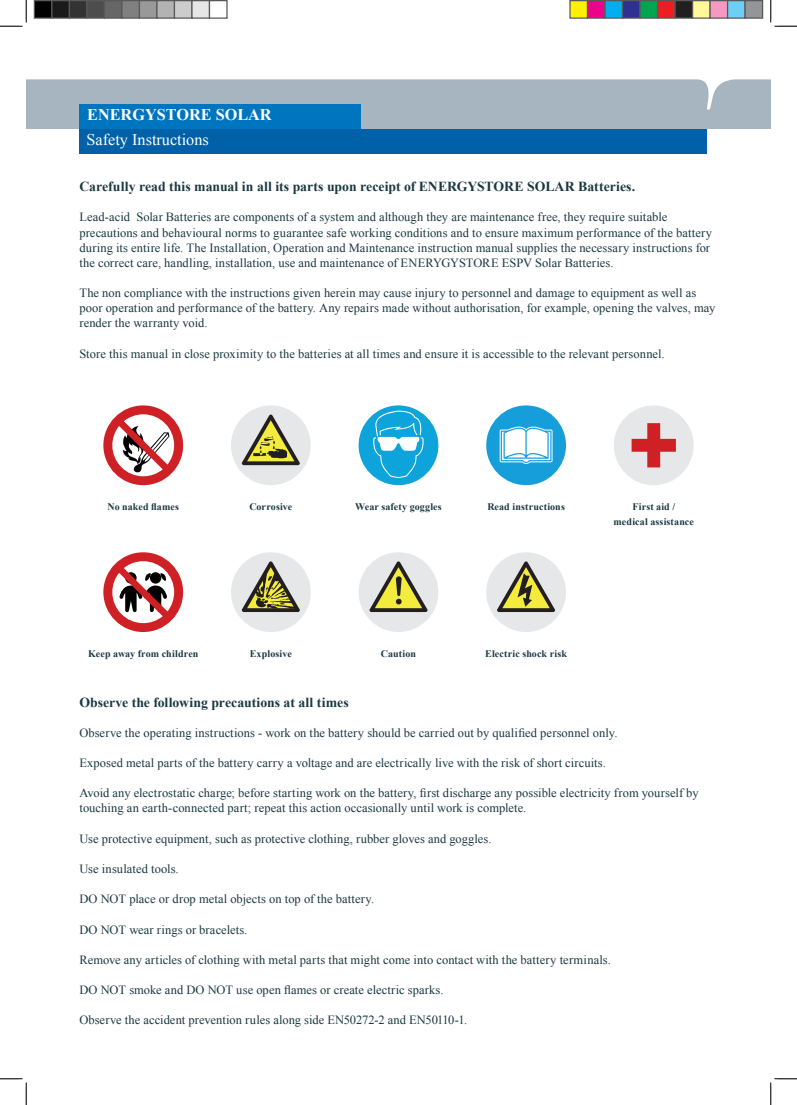
<style>
.page{position:relative;width:797px;height:1105px;background:#fff}
.page>*{position:absolute;margin:0;border:0;box-sizing:border-box;transform-origin:0 0}
.t1{font:16.25px "Times New Roman";color:#fff}
.t2{font:700 16.25px "Times New Roman";color:#fff}
.t3{font:700 13.75px "Times New Roman";color:#1a3842}
.t4{font:12.5px/15.1px "Times New Roman";letter-spacing:.005em;color:#1a3842}
.t5{font:700 10px "Times New Roman";letter-spacing:.01em;color:#1a3842}
</style>
<div class="page">
<div style="left:26px;top:79px;width:744px;height:50px;background:#a6b5bf"></div>
<div style="left:79px;top:104px;width:282px;height:25px;background:#0075bf"></div>
<div style="left:79px;top:129px;width:628px;height:24px;background:#0061a8"></div>
<div style="left:614px;top:405px;width:79px;height:80px;background:#e6e7e9;border-radius:50%"></div>
<div style="left:231px;top:552px;width:80px;height:80px;background:#e6e7e9;border-radius:50%"></div>
<svg style="left:242px;top:561px;width:58px;height:51px"></svg>
<div style="left:231px;top:405px;width:80px;height:80px;background:#e6e7e9;border-radius:50%"></div>
<svg style="left:242px;top:415px;width:58px;height:50px"></svg>
<div style="left:486px;top:552px;width:80px;height:80px;background:#e6e7e9;border-radius:50%"></div>
<svg style="left:497px;top:561px;width:58px;height:51px"></svg>
<div style="left:358px;top:552px;width:80px;height:80px;background:#e6e7e9;border-radius:50%"></div>
<svg style="left:369px;top:561px;width:58px;height:51px"></svg>
<div style="left:486px;top:405px;width:80px;height:80px;background:#159eda;border-radius:50%"></div>
<svg style="left:499px;top:427px;width:53px;height:37px;background:#bae2f3"></svg>
<div style="left:358px;top:405px;width:80px;height:80px;background:#0ca4db;border-radius:50%"></div>
<svg style="left:373px;top:411px;width:51px;height:67px"></svg>
<svg style="left:103px;top:405px;width:80px;height:80px"></svg>
<svg style="left:103px;top:552px;width:80px;height:80px"></svg>
<svg style="left:631px;top:423px;width:45px;height:44px"></svg>
<svg style="left:0;top:0;width:27px;height:27px"></svg>
<svg style="left:0;top:1078px;width:27px;height:27px"></svg>
<svg style="left:770px;top:0;width:27px;height:27px"></svg>
<svg style="left:770px;top:1078px;width:27px;height:27px"></svg>
<div style="left:34px;top:1px;width:18px;height:17px;background:#000"></div>
<div style="left:34px;top:0;width:18px;height:19px;border:1px solid #595959"></div>
<div style="left:52px;top:1px;width:17px;height:17px;background:#1a1a1a"></div>
<div style="left:51px;top:0;width:19px;height:19px;border:1px solid #595959"></div>
<div style="left:69px;top:1px;width:18px;height:17px;background:#333"></div>
<div style="left:69px;top:0;width:19px;height:19px;border:1px solid #595959"></div>
<div style="left:87px;top:1px;width:17px;height:17px;background:#4d4d4d"></div>
<div style="left:86px;top:0;width:19px;height:19px;border:1px solid #595959"></div>
<div style="left:104px;top:1px;width:18px;height:17px;background:#666"></div>
<div style="left:104px;top:0;width:18px;height:19px;border:1px solid #595959"></div>
<div style="left:122px;top:1px;width:17px;height:17px;background:#808080"></div>
<div style="left:121px;top:0;width:19px;height:19px;border:1px solid #595959"></div>
<div style="left:139px;top:1px;width:18px;height:17px;background:#999"></div>
<div style="left:139px;top:0;width:19px;height:19px;border:1px solid #595959"></div>
<div style="left:157px;top:1px;width:17px;height:17px;background:#b3b3b3"></div>
<div style="left:156px;top:0;width:19px;height:19px;border:1px solid #595959"></div>
<div style="left:174px;top:1px;width:18px;height:17px;background:#ccc"></div>
<div style="left:174px;top:0;width:18px;height:19px;border:1px solid #595959"></div>
<div style="left:192px;top:1px;width:17px;height:17px;background:#e6e6e6"></div>
<div style="left:191px;top:0;width:19px;height:19px;border:1px solid #595959"></div>
<div style="left:209px;top:0;width:19px;height:19px;border:1px solid #595959"></div>
<div style="left:570px;top:1px;width:17px;height:17px;background:#fff101"></div>
<div style="left:569px;top:0;width:19px;height:19px;border:1px solid #595959"></div>
<div style="left:587px;top:1px;width:18px;height:17px;background:#ed028c"></div>
<div style="left:587px;top:0;width:18px;height:19px;border:1px solid #595959"></div>
<div style="left:605px;top:1px;width:17px;height:17px;background:#00aeef"></div>
<div style="left:604px;top:0;width:19px;height:19px;border:1px solid #595959"></div>
<div style="left:622px;top:1px;width:18px;height:17px;background:#2e3092"></div>
<div style="left:622px;top:0;width:18px;height:19px;border:1px solid #595959"></div>
<div style="left:640px;top:1px;width:17px;height:17px;background:#00a54f"></div>
<div style="left:639px;top:0;width:19px;height:19px;border:1px solid #595959"></div>
<div style="left:657px;top:1px;width:18px;height:17px;background:#ee1d23"></div>
<div style="left:657px;top:0;width:18px;height:19px;border:1px solid #595959"></div>
<div style="left:675px;top:1px;width:17px;height:17px;background:#231f20"></div>
<div style="left:674px;top:0;width:19px;height:19px;border:1px solid #595959"></div>
<div style="left:692px;top:1px;width:18px;height:17px;background:#fff79a"></div>
<div style="left:692px;top:0;width:18px;height:19px;border:1px solid #595959"></div>
<div style="left:710px;top:1px;width:17px;height:17px;background:#f499c2"></div>
<div style="left:709px;top:0;width:19px;height:19px;border:1px solid #595959"></div>
<div style="left:727px;top:1px;width:18px;height:17px;background:#6bcff6"></div>
<div style="left:727px;top:0;width:18px;height:19px;border:1px solid #595959"></div>
<div style="left:745px;top:1px;width:17px;height:17px;background:#939598"></div>
<div style="left:744px;top:0;width:19px;height:19px;border:1px solid #595959"></div>
<p class="t2" style="left:87px;top:103px;width:186px">ENERGYSTORE SOLAR</p>
<p class="t1" style="left:86px;top:129px;width:124px">Safety Instructions</p>
<p class="t3" style="left:79px;top:177px;width:557px">Carefully read this manual in all its parts upon receipt of ENERGYSTORE SOLAR Batteries.</p>
<p class="t4" style="left:79px;top:209px;width:634px">Lead-acid Solar Batteries are components of a system and although they are maintenance free, they require suitable precautions and behavioural norms to guarantee safe working conditions and to ensure maximum performance of the battery during its entire life. The Installation, Operation and Maintenance instruction manual supplies the necessary instructions for the correct care, handling, installation, use and maintenance of ENERYGYSTORE ESPV Solar Batteries.</p>
<p class="t4" style="left:79px;top:285px;width:637px">The non compliance with the instructions given herein may cause injury to personnel and damage to equipment as well as poor operation and performance of the battery. Any repairs made without authorisation, for example, opening the valves, may render the warranty void.</p>
<p class="t4" style="left:79px;top:346px;width:586px">Store this manual in close proximity to the batteries at all times and ensure it is accessible to the relevant personnel.</p>
<p class="t5" style="left:107px;top:499px;width:73px">No naked flames</p>
<p class="t5" style="left:249px;top:499px;width:44px">Corrosive</p>
<p class="t5" style="left:355px;top:499px;width:88px">Wear safety goggles</p>
<p class="t5" style="left:487px;top:499px;width:79px">Read instructions</p>
<p class="t5" style="left:632px;top:499px;width:44px">First aid /</p>
<p class="t5" style="left:613px;top:514px;width:82px">medical assistance</p>
<p class="t5" style="left:88px;top:646px;width:112px">Keep away from children</p>
<p class="t5" style="left:250px;top:646px;width:43px">Explosive</p>
<p class="t5" style="left:381px;top:646px;width:37px">Caution</p>
<p class="t5" style="left:485px;top:646px;width:83px">Electric shock risk</p>
<p class="t3" style="left:79px;top:692px;width:271px">Observe the following precautions at all times</p>
<p class="t4" style="left:79px;top:725px;width:539px">Observe the operating instructions - work on the battery should be carried out by qualified personnel only.</p>
<p class="t4" style="left:79px;top:755px;width:528px">Exposed metal parts of the battery carry a voltage and are electrically live with the risk of short circuits.</p>
<p class="t4" style="left:79px;top:785px;width:620px">Avoid any electrostatic charge; before starting work on the battery, first discharge any possible electricity from yourself by touching an earth-connected part; repeat this action occasionally until work is complete.</p>
<p class="t4" style="left:79px;top:831px;width:413px">Use protective equipment, such as protective clothing, rubber gloves and goggles.</p>
<p class="t4" style="left:79px;top:861px;width:101px">Use insulated tools.</p>
<p class="t4" style="left:79px;top:891px;width:296px">DO NOT place or drop metal objects on top of the battery.</p>
<p class="t4" style="left:79px;top:921px;width:169px">DO NOT wear rings or bracelets.</p>
<p class="t4" style="left:79px;top:952px;width:533px">Remove any articles of clothing with metal parts that might come into contact with the battery terminals.</p>
<p class="t4" style="left:79px;top:982px;width:365px">DO NOT smoke and DO NOT use open flames or create electric sparks.</p>
<p class="t4" style="left:79px;top:1012px;width:389px">Observe the accident prevention rules along side EN50272-2 and EN50110-1.</p>
</div>
